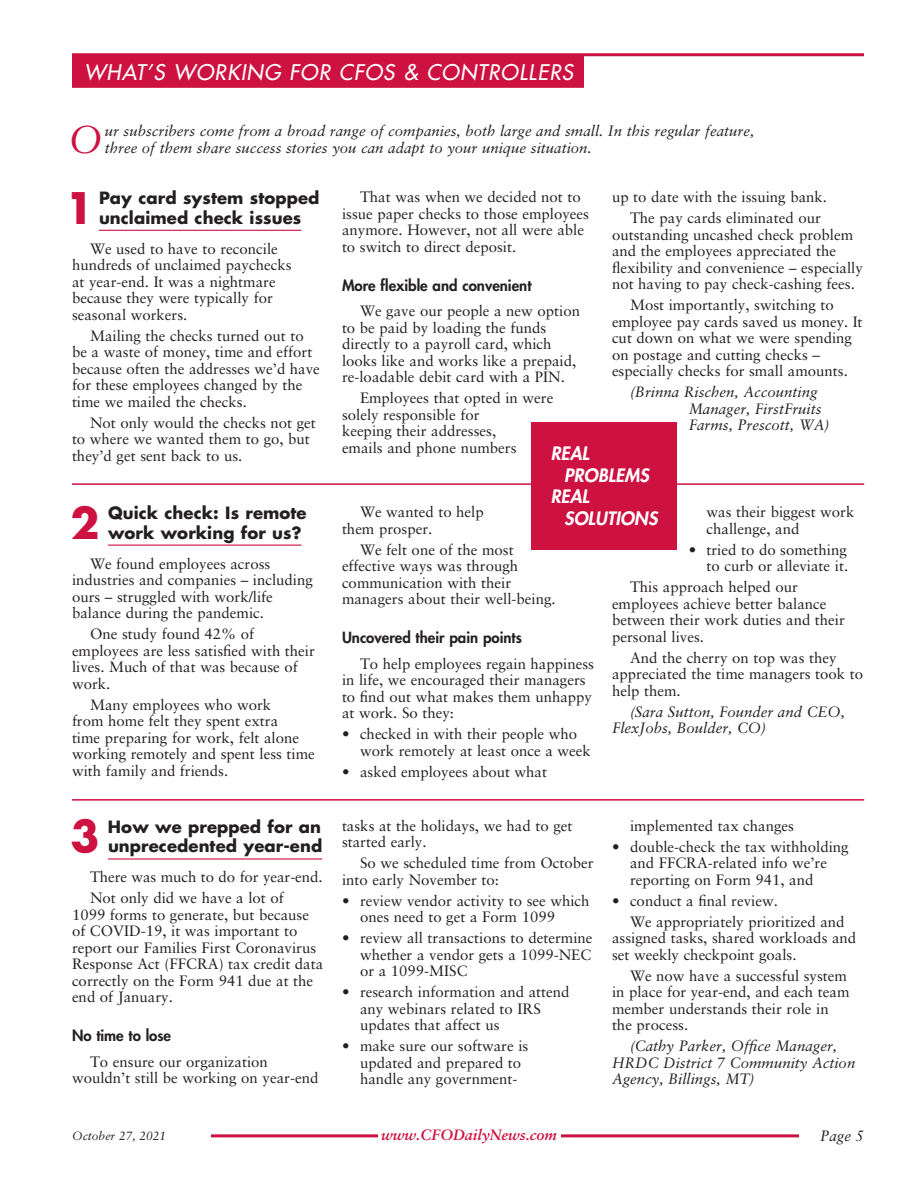
<style>
.page{position:relative;width:918px;height:1188px;background:#fff}
.page>*{position:absolute;margin:0;border:0;box-sizing:border-box;transform-origin:0 0}
.p__5_sub_head{font:700 42.3px "Futura";color:#cd1141}
.t1{font:italic 38.7px "Sabon";color:#cd1141}
.Department_Head{font:italic 21px "Futura";letter-spacing:.05em;color:#fff}
.t2{font:italic 800 18px/21.6px "Futura";letter-spacing:.005em;color:#fff}
.p__5_sub_head-2{font:700 16.5px/19.5px "Futura";letter-spacing:.005em;color:#231f20}
._1___Copy{font:15px/16.5px "Sabon";color:#231f20}
._3__Copy_Bullets{font:15px/16.5px "Sabon";color:#231f20}
._4__credit{font:italic 15px/16.5px "Sabon";color:#231f20}
._2__Copy_Sub-Head{font:800 15px "Futura";color:#231f20}
.t3{font:italic 700 15px "Sabon";color:#cd1141}
.t4{font:italic 12px "Sabon";color:#231f20}
</style>
<div class="page">
<div style="left:72px;top:55px;width:512px;height:33px;background:#cd1141"></div>
<hr style="left:72px;top:53px;width:792px;height:3px;background:#cd1141">
<hr style="left:108px;top:858px;width:214px;height:2px;background:#cd1141">
<hr style="left:108px;top:545px;width:194px;height:1px;background:#cd1141">
<hr style="left:99px;top:230px;width:202px;height:1px;background:#cd1141">
<hr style="left:72px;top:483px;width:792px;height:2px;background:#cd1141">
<div style="left:531px;top:422px;width:146px;height:127px;background:#cd1141"></div>
<hr style="left:72px;top:799px;width:792px;height:2px;background:#cd1141">
<hr style="left:72px;top:1134px;width:792px;height:3px;background:#cd1141">
<div style="left:800px;top:1120px;width:64px;height:30px;background:#fff"></div>
<div style="left:72px;top:1120px;width:138px;height:31px;background:#fff"></div>
<div style="left:378px;top:1123px;width:182px;height:21px;background:#fff"></div>
<p class="Department_Head" style="left:84px;top:59px;width:491px">WHAT’S WORKING FOR CFOS &amp; CONTROLLERS</p>
<p class="t1" style="left:69px;top:117px;width:36px">O</p>
<p class="_4__credit" style="left:105px;top:123px;width:651px">ur subscribers come from a broad range of companies, both large and small. In this regular feature, three of them share success stories you can adapt to your unique situation.</p>
<p class="p__5_sub_head" style="left:65px;top:178px;width:31px">1</p>
<p class="p__5_sub_head-2" style="left:99px;top:188px;width:222px">Pay card system stopped unclaimed check issues</p>
<p class="_1___Copy" style="left:72px;top:240px;width:221px;text-indent:18px">We used to have to reconcile hundreds of unclaimed paychecks at year-end. It was a nightmare because they were typically for seasonal workers.</p>
<p class="_1___Copy" style="left:72px;top:327px;width:249px;text-indent:18px">Mailing the checks turned out to be a waste of money, time and effort because often the addresses we’d have for these employees changed by the time we mailed the checks.</p>
<p class="_1___Copy" style="left:72px;top:414px;width:245px;text-indent:18px">Not only would the checks not get to where we wanted them to go, but they’d get sent back to us.</p>
<p class="p__5_sub_head" style="left:71px;top:493px;width:31px">2</p>
<p class="p__5_sub_head-2" style="left:108px;top:503px;width:200px">Quick check: Is remote work working for us?</p>
<p class="_1___Copy" style="left:72px;top:555px;width:242px;text-indent:18px">We found employees across industries and companies – including ours – struggled with work/life balance during the pandemic.</p>
<p class="_1___Copy" style="left:72px;top:625px;width:244px;text-indent:18px">One study found 42% of employees are less satisfied with their lives. Much of that was because of work.</p>
<p class="_1___Copy" style="left:72px;top:696px;width:244px;text-indent:18px">Many employees who work<br>from home felt they spent extra<br>time preparing for work, felt alone working remotely and spent less time with family and friends.</p>
<p class="p__5_sub_head" style="left:71px;top:807px;width:31px">3</p>
<p class="p__5_sub_head-2" style="left:108px;top:817px;width:216px">How we prepped for an unprecedented year-end</p>
<p class="_1___Copy" style="left:90px;top:869px;width:234px">There was much to do for year-end.</p>
<p class="_1___Copy" style="left:72px;top:890px;width:253px;text-indent:18px">Not only did we have a lot of<br>1099 forms to generate, but because of COVID-19, it was important to report our Families First Coronavirus<br>Response Act (FFCRA) tax credit data correctly on the Form 941 due at the end of January.</p>
<p class="_2__Copy_Sub-Head" style="left:72px;top:1026px;width:101px">No time to lose</p>
<p class="_1___Copy" style="left:72px;top:1053px;width:248px;text-indent:18px">To ensure our organization wouldn’t still be working on year-end</p>
<p class="_1___Copy" style="left:342px;top:189px;width:249px;text-indent:18px">That was when we decided not to issue paper checks to those employees anymore. However, not all were able to switch to direct deposit.</p>
<p class="_2__Copy_Sub-Head" style="left:342px;top:276px;width:191px">More flexible and convenient</p>
<p class="_1___Copy" style="left:342px;top:303px;width:240px;text-indent:18px">We gave our people a new option to be paid by loading the funds directly to a payroll card, which looks like and works like a prepaid, re-loadable debit card with a PIN.</p>
<p class="_1___Copy" style="left:342px;top:390px;width:213px;text-indent:18px">Employees that opted in were solely responsible for<br>keeping their addresses,<br>emails and phone numbers</p>
<p class="_1___Copy" style="left:612px;top:189px;width:217px">up to date with the issuing bank.</p>
<p class="_1___Copy" style="left:612px;top:210px;width:252px;text-indent:18px">The pay cards eliminated our outstanding uncashed check problem and the employees appreciated the flexibility and convenience – especially not having to pay check-cashing fees.</p>
<p class="_1___Copy" style="left:612px;top:297px;width:252px;text-indent:18px">Most importantly, switching to employee pay cards saved us money. It cut down on what we were spending on postage and cutting checks – especially checks for small amounts.</p>
<p class="_4__credit" style="left:689px;top:384px;width:142px;text-indent:-59px">(Brinna Rischen, Accounting<br>Manager, FirstFruits<br>Farms, Prescott, WA)</p>
<p class="t2" style="left:564px;top:443px;width:86px;text-indent:-14px">REAL<br>PROBLEMS</p>
<p class="t2" style="left:564px;top:486px;width:95px;text-indent:-14px">REAL<br>SOLUTIONS</p>
<p class="_1___Copy" style="left:342px;top:503px;width:143px;text-indent:18px">We wanted to help them prosper.</p>
<p class="_1___Copy" style="left:342px;top:541px;width:215px;text-indent:18px">We felt one of the most effective ways was through communication with their managers about their well-being.</p>
<p class="_2__Copy_Sub-Head" style="left:342px;top:628px;width:181px">Uncovered their pain points</p>
<p class="_1___Copy" style="left:342px;top:655px;width:254px;text-indent:18px">To help employees regain happiness in life, we encouraged their managers to find out what makes them unhappy at work. So they:</p>
<p class="_3__Copy_Bullets" style="left:360px;top:725px;width:232px;text-indent:-18px">• checked in with their people who work remotely at least once a week</p>
<p class="_3__Copy_Bullets" style="left:342px;top:763px;width:207px">• asked employees about what</p>
<p class="_3__Copy_Bullets" style="left:706px;top:503px;width:149px">was their biggest work challenge, and</p>
<p class="_3__Copy_Bullets" style="left:689px;top:541px;width:161px;text-align:right">• tried to do something to curb or alleviate it.</p>
<p class="_1___Copy" style="left:612px;top:578px;width:234px;text-indent:18px">This approach helped our employees achieve better balance between their work duties and their personal lives.</p>
<p class="_1___Copy" style="left:612px;top:649px;width:253px;text-indent:18px">And the cherry on top was they appreciated the time managers took to help them.</p>
<p class="_4__credit" style="left:612px;top:703px;width:235px;text-indent:18px">(Sara Sutton, Founder and CEO,<br>FlexJobs, Boulder, CO)</p>
<p class="_1___Copy" style="left:342px;top:817px;width:232px">tasks at the holidays, we had to get started early.</p>
<p class="_1___Copy" style="left:342px;top:855px;width:253px;text-indent:18px">So we scheduled time from October into early November to:</p>
<p class="_3__Copy_Bullets" style="left:360px;top:892px;width:231px;text-indent:-18px">• review vendor activity to see which ones need to get a Form 1099</p>
<p class="_3__Copy_Bullets" style="left:360px;top:930px;width:234px;text-align:justify;text-indent:-18px">• review all transactions to determine whether a vendor gets a 1099-NEC or a 1099-MISC</p>
<p class="_3__Copy_Bullets" style="left:360px;top:984px;width:211px;text-indent:-18px">• research information and attend any webinars related to IRS updates that affect us</p>
<p class="_3__Copy_Bullets" style="left:360px;top:1038px;width:170px;text-indent:-18px">• make sure our software is updated and prepared to handle any government-</p>
<p class="_3__Copy_Bullets" style="left:630px;top:817px;width:166px">implemented tax changes</p>
<p class="_3__Copy_Bullets" style="left:630px;top:838px;width:220px;text-indent:-18px">• double-check the tax withholding and FFCRA-related info we’re reporting on Form 941, and</p>
<p class="_3__Copy_Bullets" style="left:612px;top:892px;width:167px">• conduct a final review.</p>
<p class="_1___Copy" style="left:612px;top:913px;width:246px;text-indent:18px">We appropriately prioritized and assigned tasks, shared workloads and set weekly checkpoint goals.</p>
<p class="_1___Copy" style="left:612px;top:967px;width:239px;text-indent:18px">We now have a successful system in place for year-end, and each team member understands their role in the process.</p>
<p class="_4__credit" style="left:612px;top:1038px;width:245px;text-indent:18px">(Cathy Parker, Office Manager,<br>HRDC District 7 Community Action<br>Agency, Billings, MT)</p>
<p class="t4" style="left:72px;top:1129px;width:96px">October 27, 2021</p>
<p class="t3" style="left:381px;top:1125px;width:177px">www.CFODailyNews.com</p>
<p class="_4__credit" style="left:820px;top:1128px;width:45px">Page 5</p>
</div>
